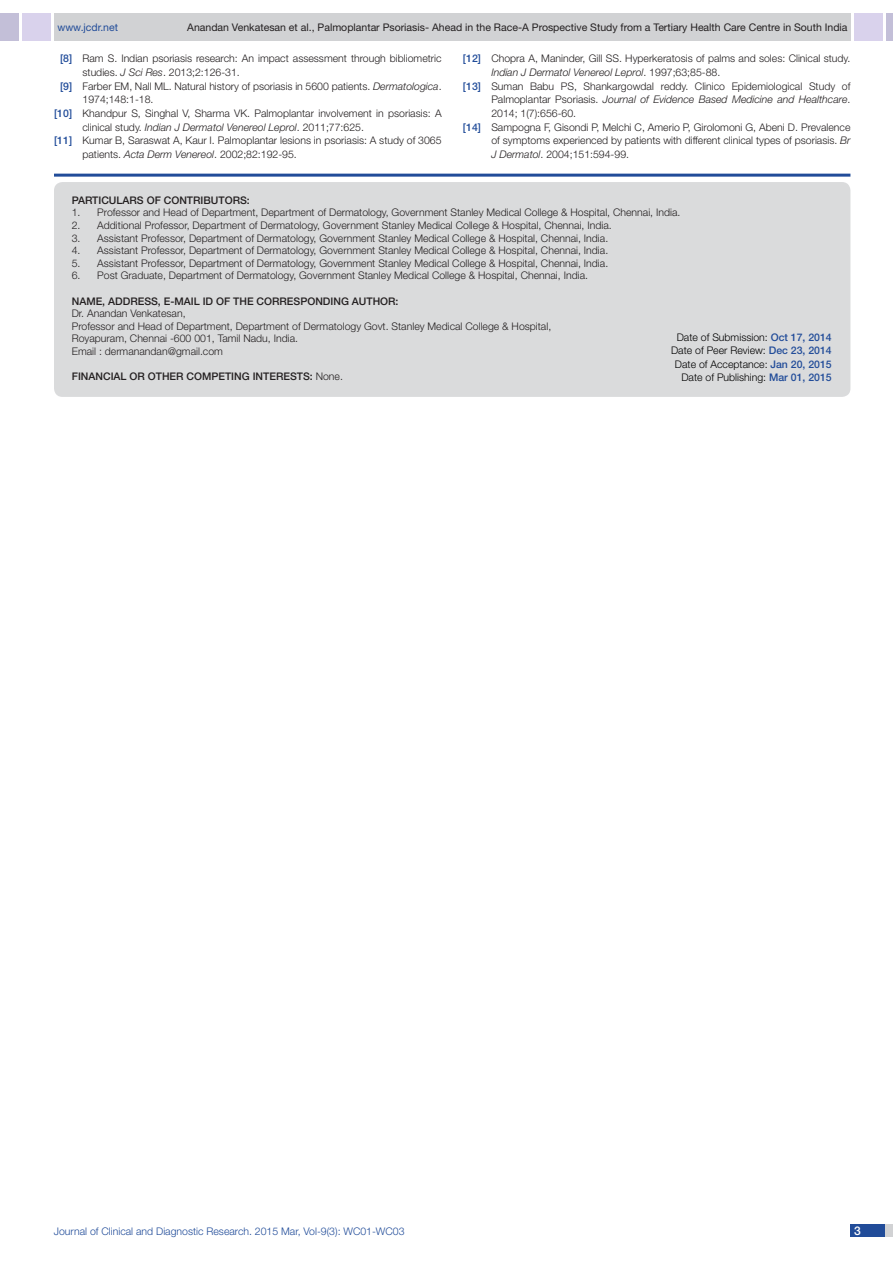
<style>
.page{position:relative;width:893px;height:1263px;background:#fff}
.page>*{position:absolute;margin:0;border:0;box-sizing:border-box;transform-origin:0 0}
.t1{font:500 12px "Helvetica Neue";color:#fff}
.con_particulars{font:300 10.5px "Helvetica Neue";color:#231f20}
.t2{font:italic 300 10.5px "Helvetica Neue";color:#231f20}
.t3{font:10.5px "Helvetica Neue";color:#231f20}
.con_particulars-2{font:500 10.5px "Helvetica Neue";color:#231f20}
.t4{font:300 10.5px "Helvetica Neue";color:#000}
.t5{font:300 10.5px "Helvetica Neue";color:#214c99}
.t6{font:10.5px "Helvetica Neue";color:#214c99}
.s1{font-weight:500;color:#214c99}
.s2{font-style:italic}
.s3{font-style:normal}
.s4{font-weight:300}
</style>
<div class="page">
<div style="left:54px;top:13px;width:796px;height:28px;background:#d1d2d4"></div>
<div style="left:0;top:13px;width:19px;height:28px;background:#c3bfd8"></div>
<div style="left:22px;top:13px;width:29px;height:28px;background:#d9d2ec"></div>
<div style="left:886px;top:13px;width:7px;height:28px;background:#c3bfd8"></div>
<div style="left:854px;top:13px;width:29px;height:28px;background:#d9d2ec"></div>
<div style="left:850px;top:1224px;width:43px;height:13px;background:#d1d2d4"></div>
<div style="left:850px;top:1224px;width:35px;height:13px;background:#214c99"></div>
<hr style="left:54px;top:174px;width:796px;height:3px;background:#214c99">
<div style="left:54px;top:182px;width:796px;height:215px;background:#dadbdc;border-radius:9px"></div>
<p class="t6" style="left:57px;top:21px;width:62px">www.jcdr.net</p>
<p class="t3" style="left:187px;top:21px;width:662px">Anandan Venkatesan et al., Palmoplantar Psoriasis- Ahead in the Race-A Prospective Study from a Tertiary Health Care Centre in South India</p>
<p class="con_particulars" style="left:60px;top:52px;width:383px"><span class="s1">[8]</span> Ram S. Indian psoriasis research: An impact assessment through bibliometric</p>
<p class="con_particulars" style="left:82px;top:66px;width:159px">studies. <span class="s2">J Sci Res</span>. 2013;2:126-31.</p>
<p class="con_particulars" style="left:60px;top:79px;width:383px"><span class="s1">[9]</span> Farber EM, Nall ML. Natural history of psoriasis in 5600 patients. <span class="s2">Dermatologica</span>.</p>
<p class="con_particulars" style="left:82px;top:93px;width:73px">1974;148:1-18.</p>
<p class="con_particulars" style="left:54px;top:107px;width:389px"><span class="s1">[10]</span> Khandpur S, Singhal V, Sharma VK. Palmoplantar involvement in psoriasis: A</p>
<p class="t2" style="left:82px;top:121px;width:283px"><span class="s3">clinical study.</span> Indian J Dermatol Venereol Leprol<span class="s3">. 2011;77:625.</span></p>
<p class="con_particulars" style="left:54px;top:134px;width:389px"><span class="s1">[11]</span> Kumar B, Saraswat A, Kaur I. Palmoplantar lesions in psoriasis: A study of 3065</p>
<p class="con_particulars" style="left:82px;top:148px;width:216px">patients. <span class="s2">Acta Derm Venereol</span>. 2002;82:192-95.</p>
<p class="con_particulars" style="left:463px;top:52px;width:389px"><span class="s1">[12]</span> Chopra A, Maninder, Gill SS. Hyperkeratosis of palms and soles: Clinical study.</p>
<p class="t2" style="left:491px;top:66px;width:230px">Indian J Dermatol Venereol Leprol<span class="s3">. 1997;63;85-88.</span></p>
<p class="con_particulars" style="left:463px;top:79px;width:389px"><span class="s1">[13]</span> Suman Babu PS, ShankargowdaI reddy. Clinico Epidemiological Study of</p>
<p class="t2" style="left:491px;top:93px;width:361px"><span class="s3">Palmoplantar Psoriasis.</span> Journal of Evidence Based Medicine and Healthcare<span class="s3">.</span></p>
<p class="con_particulars" style="left:491px;top:107px;width:86px">2014; 1(7):656-60.</p>
<p class="con_particulars" style="left:463px;top:120px;width:389px"><span class="s1">[14]</span> Sampogna F, Gisondi P, Melchi C, Amerio P, Girolomoni G, Abeni D. Prevalence</p>
<p class="con_particulars" style="left:491px;top:134px;width:361px">of symptoms experienced by patients with different clinical types of psoriasis. <span class="s2">Br</span></p>
<p class="con_particulars" style="left:491px;top:148px;width:139px"><span class="s2">J Dermatol</span>. 2004;151:594-99.</p>
<p class="con_particulars-2" style="left:72px;top:194px;width:136px">PARTI CULARS OF CONTRIBUT</p>
<p class="con_particulars-2" style="left:225px;top:194px;width:27px">ORS:</p>
<p class="con_particulars" style="left:72px;top:206px;width:610px">1. Professor and Head of Department, Department of Dermatology, Government Stanley Medical College &amp; Hospital, Chennai, India.</p>
<p class="con_particulars" style="left:72px;top:219px;width:541px">2. Additional Professor, Department of Dermatology, Government Stanley Medical College &amp; Hospital, Chennai, India.</p>
<p class="con_particulars" style="left:72px;top:231px;width:538px">3. Assistant Professor, Department of Dermatology, Government Stanley Medical College &amp; Hospital, Chennai, India.</p>
<p class="con_particulars" style="left:72px;top:244px;width:538px">4. Assistant Professor, Department of Dermatology, Government Stanley Medical College &amp; Hospital, Chennai, India.</p>
<p class="con_particulars" style="left:72px;top:257px;width:538px">5. Assistant Professor, Department of Dermatology, Government Stanley Medical College &amp; Hospital, Chennai, India.</p>
<p class="con_particulars" style="left:72px;top:269px;width:518px">6. Post Graduate, Department of Dermatology, Government Stanley Medical College &amp; Hospital, Chennai, India.</p>
<p class="con_particulars-2" style="left:72px;top:295px;width:170px">NAME, ADDRESS, E-MAIL ID OF THE</p>
<p class="con_particulars-2" style="left:257px;top:295px;width:110px">CORRESPONDING AUTH</p>
<p class="con_particulars-2" style="left:380px;top:295px;width:20px">OR:</p>
<p class="con_particulars" style="left:72px;top:307px;width:115px">Dr. Anandan Venkatesan,</p>
<p class="con_particulars" style="left:72px;top:320px;width:481px">Professor and Head of Department, Department of Dermatology Govt. Stanley Medical College &amp; Hospital,</p>
<p class="con_particulars" style="left:72px;top:332px;width:228px">Royapuram, Chennai -600 001, Tamil Nadu, India.</p>
<p class="con_particulars" style="left:72px;top:345px;width:153px">Email : dermanandan@gmail.com</p>
<p class="con_particulars-2" style="left:72px;top:370px;width:92px">Financial OR OTHE</p>
<p class="con_particulars-2" style="left:176px;top:370px;width:49px">R COMPETIN</p>
<p class="con_particulars-2" style="left:242px;top:370px;width:18px">G INTE</p>
<p class="con_particulars-2" style="left:276px;top:370px;width:68px">RESTS: <span class="s4">None.</span></p>
<p class="t4" style="left:677px;top:330px;width:157px">Date of Submission: <span class="s1">Oct 17, 2014</span></p>
<p class="t4" style="left:671px;top:344px;width:162px">Date of Peer Review: <span class="s1">Dec 23, 2014</span></p>
<p class="t4" style="left:675px;top:357px;width:158px">Date of Acceptance: <span class="s1">Jan 20, 2015</span></p>
<p class="t4" style="left:681px;top:371px;width:152px">Date of Publishing: <span class="s1">Mar 01, 2015</span></p>
<p class="t5" style="left:54px;top:1225px;width:352px">Journal of Clinical and Diagnostic Research. 2015 Mar, Vol-9(3): WC01-WC03</p>
<p class="t1" style="left:854px;top:1223px;width:8px">3</p>
</div>
